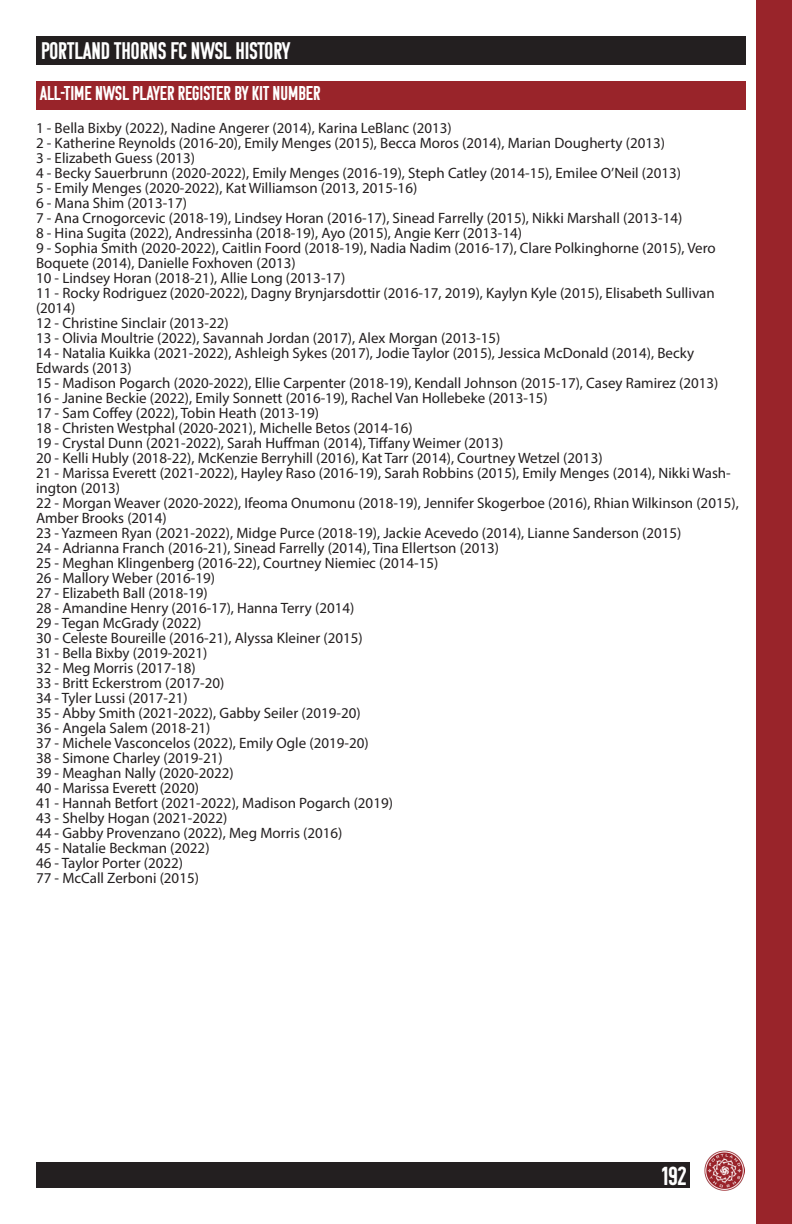
<style>
.page{position:relative;width:792px;height:1224px;background:#fff}
.page>*{position:absolute;margin:0;border:0;box-sizing:border-box;transform-origin:0 0}
.t1{font:26px "Komu B";color:#fff}
.t2{font:24px "Komu B";color:#fff}
.t3{font:20px "Komu B";color:#fff}
.t4{font:15px/15px "Myriad Variable Concept";color:#231f20}
</style>
<div class="page">
<div style="left:37px;top:36px;width:709px;height:29px;background:#231f20"></div>
<div style="left:36px;top:81px;width:709px;height:28px;background:#99242a"></div>
<div style="left:756px;top:0;width:36px;height:1224px;background:#99242a"></div>
<div style="left:37px;top:1162px;width:653px;height:26px;background:#231f20"></div>
<img style="left:705px;top:1151px;width:39px;height:39px">
<p class="t2" style="left:41px;top:37px;width:251px">PORTLAND THORNS FC NWSL HISTORY</p>
<p class="t3" style="left:40px;top:82px;width:282px">ALL-TIME NWSL PLAYER REGISTER BY KIT NUMBER</p>
<p class="t4" style="left:36px;top:120px;width:417px">1 - Bella Bixby (2022), Nadine Angerer (2014), Karina LeBlanc (2013)</p>
<p class="t4" style="left:36px;top:135px;width:631px">2 - Katherine Reynolds (2016-20), Emily Menges (2015), Becca Moros (2014), Marian Dougherty (2013)</p>
<p class="t4" style="left:36px;top:150px;width:161px">3 - Elizabeth Guess (2013)</p>
<p class="t4" style="left:36px;top:165px;width:647px">4 - Becky Sauerbrunn (2020-2022), Emily Menges (2016-19), Steph Catley (2014-15), Emilee O’Neil (2013)</p>
<p class="t4" style="left:36px;top:180px;width:383px">5 - Emily Menges (2020-2022), Kat Williamson (2013, 2015-16)</p>
<p class="t4" style="left:36px;top:195px;width:152px">6 - Mana Shim (2013-17)</p>
<p class="t4" style="left:36px;top:210px;width:648px">7 - Ana Crnogorcevic (2018-19), Lindsey Horan (2016-17), Sinead Farrelly (2015), Nikki Marshall (2013-14)</p>
<p class="t4" style="left:36px;top:225px;width:488px">8 - Hina Sugita (2022), Andressinha (2018-19), Ayo (2015), Angie Kerr (2013-14)</p>
<p class="t4" style="left:36px;top:240px;width:681px">9 - Sophia Smith (2020-2022), Caitlin Foord (2018-19), Nadia Nadim (2016-17), Clare Polkinghorne (2015), Vero<br>Boquete (2014), Danielle Foxhoven (2013)</p>
<p class="t4" style="left:36px;top:270px;width:311px">10 - Lindsey Horan (2018-21), Allie Long (2013-17)</p>
<p class="t4" style="left:36px;top:285px;width:680px">11 - Rocky Rodriguez (2020-2022), Dagny Brynjarsdottir (2016-17, 2019), Kaylyn Kyle (2015), Elisabeth Sullivan (2014)</p>
<p class="t4" style="left:36px;top:315px;width:194px">12 - Christine Sinclair (2013-22)</p>
<p class="t4" style="left:36px;top:330px;width:466px">13 - Olivia Moultrie (2022), Savannah Jordan (2017), Alex Morgan (2013-15)</p>
<p class="t4" style="left:36px;top:345px;width:660px">14 - Natalia Kuikka (2021-2022), Ashleigh Sykes (2017), Jodie Taylor (2015), Jessica McDonald (2014), Becky<br>Edwards (2013)</p>
<p class="t4" style="left:36px;top:375px;width:684px">15 - Madison Pogarch (2020-2022), Ellie Carpenter (2018-19), Kendall Johnson (2015-17), Casey Ramirez (2013)</p>
<p class="t4" style="left:36px;top:390px;width:513px">16 - Janine Beckie (2022), Emily Sonnett (2016-19), Rachel Van Hollebeke (2013-15)</p>
<p class="t4" style="left:36px;top:405px;width:285px">17 - Sam Coffey (2022), Tobin Heath (2013-19)</p>
<p class="t4" style="left:36px;top:420px;width:378px">18 - Christen Westphal (2020-2021), Michelle Betos (2014-16)</p>
<p class="t4" style="left:36px;top:435px;width:469px">19 - Crystal Dunn (2021-2022), Sarah Huffman (2014), Tiffany Weimer (2013)</p>
<p class="t4" style="left:36px;top:450px;width:568px">20 - Kelli Hubly (2018-22), McKenzie Berryhill (2016), Kat Tarr (2014), Courtney Wetzel (2013)</p>
<p class="t4" style="left:36px;top:465px;width:696px">21 - Marissa Everett (2021-2022), Hayley Raso (2016-19), Sarah Robbins (2015), Emily Menges (2014), Nikki Wash&shy;ington (2013)</p>
<p class="t4" style="left:36px;top:495px;width:704px">22 - Morgan Weaver (2020-2022), Ifeoma Onumonu (2018-19), Jennifer Skogerboe (2016), Rhian Wilkinson (2015),<br>Amber Brooks (2014)</p>
<p class="t4" style="left:36px;top:525px;width:647px">23 - Yazmeen Ryan (2021-2022), Midge Purce (2018-19), Jackie Acevedo (2014), Lianne Sanderson (2015)</p>
<p class="t4" style="left:36px;top:540px;width:465px">24 - Adrianna Franch (2016-21), Sinead Farrelly (2014), Tina Ellertson (2013)</p>
<p class="t4" style="left:36px;top:555px;width:404px">25 - Meghan Klingenberg (2016-22), Courtney Niemiec (2014-15)<br>26 - Mallory Weber (2016-19)<br>27 - Elizabeth Ball (2018-19)</p>
<p class="t4" style="left:36px;top:600px;width:320px">28 - Amandine Henry (2016-17), Hanna Terry (2014)</p>
<p class="t4" style="left:36px;top:615px;width:328px">29 - Tegan McGrady (2022)<br>30 - Celeste Boureille (2016-21), Alyssa Kleiner (2015)</p>
<p class="t4" style="left:36px;top:645px;width:173px">31 - Bella Bixby (2019-2021)</p>
<p class="t4" style="left:36px;top:660px;width:161px">32 - Meg Morris (2017-18)</p>
<p class="t4" style="left:36px;top:675px;width:190px">33 - Britt Eckerstrom (2017-20)<br>34 - Tyler Lussi (2017-21)</p>
<p class="t4" style="left:36px;top:705px;width:326px">35 - Abby Smith (2021-2022), Gabby Seiler (2019-20)</p>
<p class="t4" style="left:36px;top:720px;width:176px">36 - Angela Salem (2018-21)</p>
<p class="t4" style="left:36px;top:735px;width:334px">37 - Michele Vasconcelos (2022), Emily Ogle (2019-20)</p>
<p class="t4" style="left:36px;top:750px;width:188px">38 - Simone Charley (2019-21)</p>
<p class="t4" style="left:36px;top:765px;width:199px">39 - Meaghan Nally (2020-2022)</p>
<p class="t4" style="left:36px;top:780px;width:165px">40 - Marissa Everett (2020)</p>
<p class="t4" style="left:36px;top:795px;width:358px">41 - Hannah Betfort (2021-2022), Madison Pogarch (2019)</p>
<p class="t4" style="left:36px;top:810px;width:308px">43 - Shelby Hogan (2021-2022)<br>44 - Gabby Provenzano (2022), Meg Morris (2016)</p>
<p class="t4" style="left:36px;top:840px;width:175px">45 - Natalie Beckman (2022)</p>
<p class="t4" style="left:36px;top:855px;width:149px">46 - Taylor Porter (2022)</p>
<p class="t4" style="left:36px;top:870px;width:165px">77 - McCall Zerboni (2015)</p>
<p class="t1" style="left:662px;top:1161px;width:26px">192</p>
</div>
